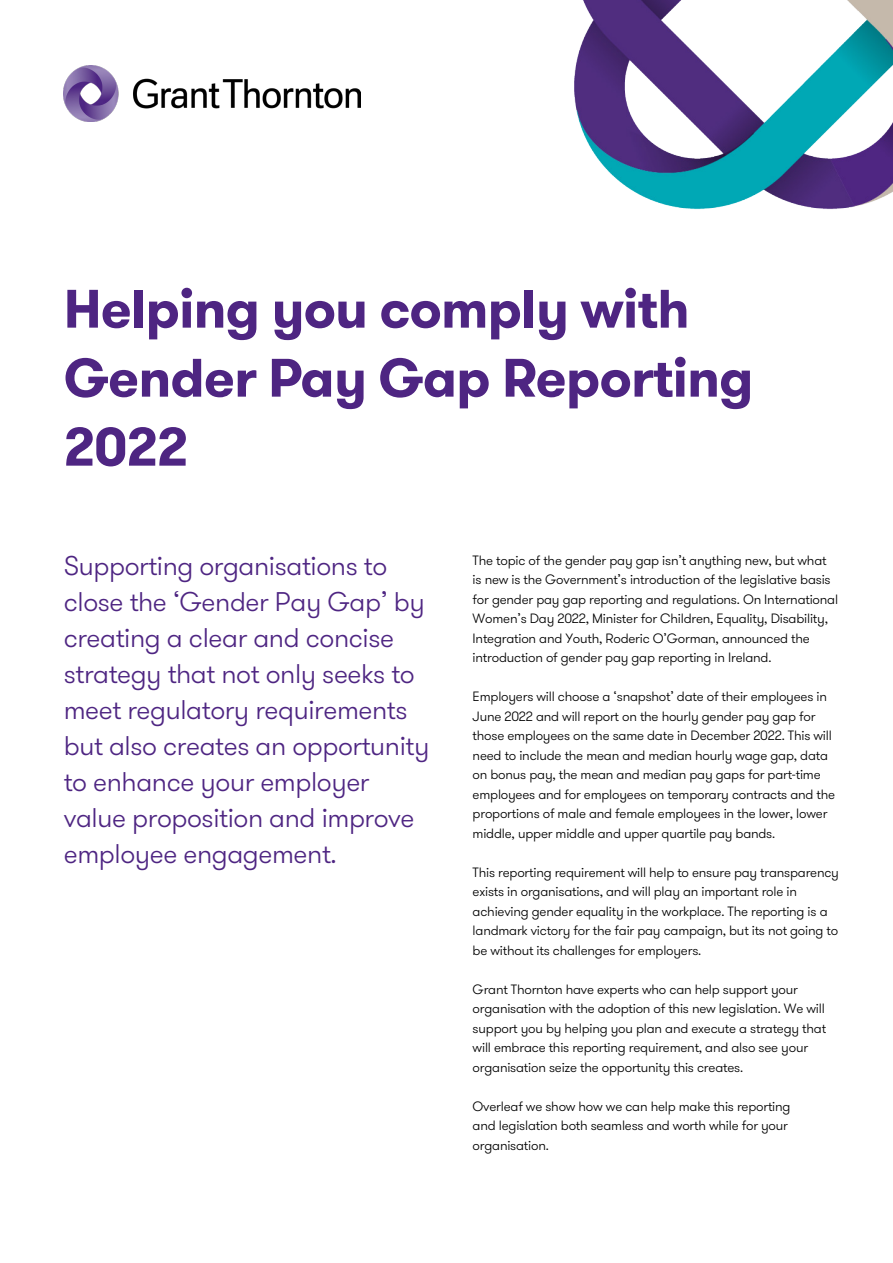
<style>
.page{position:relative;width:893px;height:1263px;background:#fff}
.page>*{position:absolute;margin:0;border:0;box-sizing:border-box;transform-origin:0 0}
._01_Headline_one_36p{font:700 54px/69px "GT Walsheim Pro";letter-spacing:-.015em;color:#4e2582}
._21_Body_text{font:300 27px/36px "GT Walsheim Pro";letter-spacing:-.015em;color:#4e2582}
._21_Body_text-2{font:300 13.5px/19.5px "GT Walsheim Pro";letter-spacing:-.015em;color:#000}
</style>
<div class="page">
<img style="left:64px;top:66px;width:297px;height:55px">
<img style="left:574px;top:0;width:319px;height:210px">
<p class="_01_Headline_one_36p" style="left:64px;top:275px;width:691px">Helping you comply with<br>Gender Pay Gap Reporting<br>2022</p>
<p class="_21_Body_text" style="left:64px;top:548px;width:367px">Supporting organisations to close the ‘Gender Pay Gap’ by creating a clear and concise strategy that not only seeks to meet regulatory requirements but also creates an opportunity to enhance your employer value proposition and improve employee engagement.</p>
<p class="_21_Body_text-2" style="left:473px;top:550px;width:367px">The topic of the gender pay gap isn’t anything new, but what is new is the Government’s introduction of the legislative basis for gender pay gap reporting and regulations. On International Women’s Day 2022, Minister for Children, Equality, Disability, Integration and Youth, Roderic O’Gorman, announced the introduction of gender pay gap reporting in Ireland.</p>
<p class="_21_Body_text-2" style="left:473px;top:687px;width:364px">Employers will choose a ‘snapshot’ date of their employees in June 2022 and will report on the hourly gender pay gap for those employees on the same date in December 2022. This will need to include the mean and median hourly wage gap, data on bonus pay, the mean and median pay gaps for part-time employees and for employees on temporary contracts and the proportions of male and female employees in the lower, lower middle, upper middle and upper quartile pay bands.</p>
<p class="_21_Body_text-2" style="left:473px;top:862px;width:368px">This reporting requirement will help to ensure pay transparency exists in organisations, and will play an important role in achieving gender equality in the workplace. The reporting is a landmark victory for the fair pay campaign, but its not going to be without its challenges for employers.</p>
<p class="_21_Body_text-2" style="left:473px;top:979px;width:355px">Grant Thornton have experts who can help support your organisation with the adoption of this new legislation. We will support you by helping you plan and execute a strategy that will embrace this reporting requirement, and also see your organisation seize the opportunity this creates.</p>
<p class="_21_Body_text-2" style="left:473px;top:1096px;width:319px">Overleaf we show how we can help make this reporting and legislation both seamless and worth while for your organisation.</p>
</div>
